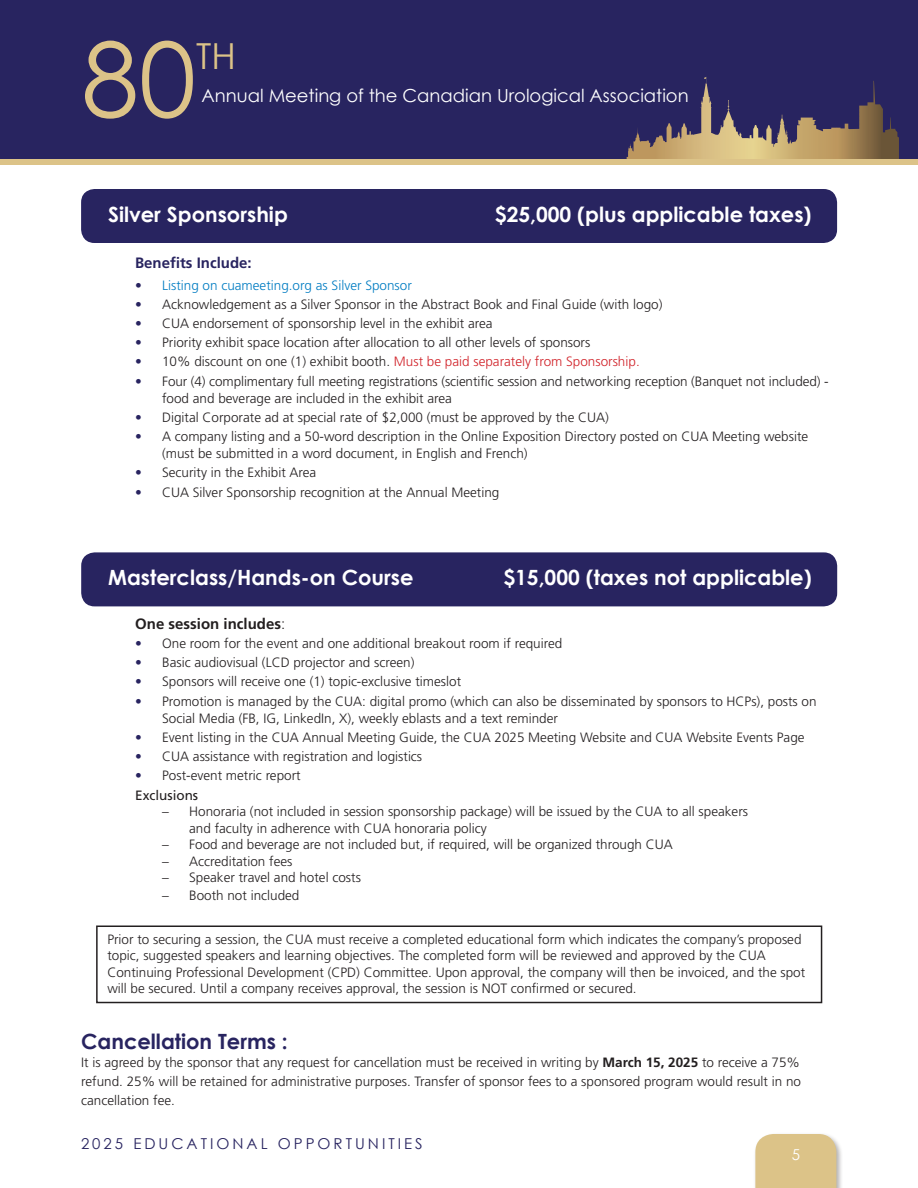
<style>
.page{position:relative;width:918px;height:1188px;background:#fff}
.page>*{position:absolute;margin:0;border:0;box-sizing:border-box;transform-origin:0 0}
.t1{font:103.5px "Century Gothic";color:#dcc388}
.t2{font:35.85px "Century Gothic";color:#dcc388}
.t3{font:700 21px "Century Gothic";color:#fff}
.t4{font:700 21px "Century Gothic";color:#282460}
.t5{font:18px "Century Gothic";color:#fff}
.t6{font:15px "Century Gothic";letter-spacing:.2em;color:#282460}
.t7{font:700 15px "Frutiger";color:#231f20}
.t8{font:700 15px "Frutiger";color:#282460}
.t9{font:15px "Century Gothic";color:#fff}
.t10{font:300 13.5px/16.5px "Frutiger";color:#231f20}
.t11{font:300 13.5px "Frutiger";color:#d1232a}
.t12{font:300 13.5px "Frutiger";color:#007cc2}
.s1{color:#282460}
.s2{color:#231f20}
.s3{font-weight:300}
.s4{font-weight:400}
.s5{font-weight:700}
</style>
<div class="page">
<div style="left:0;top:0;width:918px;height:162px;background:#282460"></div>
<svg style="left:627px;top:77px;width:272px;height:82px"></svg>
<div style="left:754px;top:1132px;width:90px;height:56px;background:#231f20;opacity:.35"></div>
<div style="left:755px;top:1134px;width:81px;height:54px;background:#dcc388"></div>
<div style="left:0;top:159px;width:918px;height:6px;background:#dcc388"></div>
<div style="left:81px;top:189px;width:756px;height:54px;background:#282460;border-radius:14px"></div>
<div style="left:81px;top:552px;width:756px;height:54px;background:#282460;border-radius:14px"></div>
<div style="left:96px;top:926px;width:726px;height:77px;border:2px solid #231f20"></div>
<h1 class="t1" style="left:81px;top:7px;width:116px">80</h1>
<h2 class="t2" style="left:196px;top:31px;width:41px">TH</h2>
<h3 class="t5" style="left:202px;top:83px;width:489px">Annual Meeting of the Canadian Urological Association</h3>
<h3 class="t3" style="left:108px;top:201px;width:181px">Silver Sponsorship</h3>
<h3 class="t3" style="left:495px;top:201px;width:318px">$25,000 (plus applicable taxes)</h3>
<p class="t8" style="left:135px;top:254px;width:118px">Benefits Include:</p>
<p class="t12" style="left:135px;top:278px;width:278px"><span class="s1">•</span> Listing on cuameeting.org as Silver Sponsor</p>
<p class="t10" style="left:135px;top:296px;width:529px"><span class="s1">•</span> Acknowledgement as a Silver Sponsor in the Abstract Book and Final Guide (with logo)</p>
<p class="t10" style="left:135px;top:315px;width:359px"><span class="s1">•</span> CUA endorsement of sponsorship level in the exhibit area</p>
<p class="t10" style="left:135px;top:334px;width:457px"><span class="s1">•</span> Priority exhibit space location after allocation to all other levels of sponsors</p>
<p class="t11" style="left:135px;top:354px;width:506px"><span class="s1">•</span> <span class="s2">10% discount on one (1) exhibit booth.</span> Must be paid separately from Sponsorship.</p>
<p class="t10" style="left:162px;top:372px;width:668px;line-height:17.2px;text-indent:-27px"><span class="s1">•</span> Four (4) complimentary full meeting registrations (scientific session and networking reception (Banquet not included) - food and beverage are included in the exhibit area</p>
<p class="t10" style="left:135px;top:409px;width:475px"><span class="s1">•</span> Digital Corporate ad at special rate of $2,000 (must be approved by the CUA)</p>
<p class="t10" style="left:162px;top:428px;width:648px;line-height:17.2px;text-indent:-27px"><span class="s1">•</span> A company listing and a 50-word description in the Online Exposition Directory posted on CUA Meeting website (must be submitted in a word document, in English and French)</p>
<p class="t10" style="left:135px;top:465px;width:183px"><span class="s1">•</span> Security in the Exhibit Area</p>
<p class="t10" style="left:135px;top:484px;width:366px"><span class="s1">•</span> CUA Silver Sponsorship recognition at the Annual Meeting</p>
<h3 class="t3" style="left:108px;top:564px;width:307px">Masterclass/Hands-on Course</h3>
<h3 class="t3" style="left:503px;top:564px;width:310px">$15,000 (taxes not applicable)</h3>
<p class="t7" style="left:135px;top:615px;width:151px">One session includes<span class="s3">:</span></p>
<p class="t10" style="left:135px;top:635px;width:429px"><span class="s1">•</span> One room for the event and one additional breakout room if required</p>
<p class="t10" style="left:135px;top:654px;width:281px"><span class="s1">•</span> Basic audiovisual (LCD projector and screen)</p>
<p class="t10" style="left:135px;top:674px;width:328px"><span class="s1">•</span> Sponsors will receive one (1) topic-exclusive timeslot</p>
<p class="t10" style="left:162px;top:692px;width:656px;line-height:17.2px;text-indent:-27px"><span class="s1">•</span> Promotion is managed by the CUA: digital promo (which can also be disseminated by sponsors to HCPs), posts on<br>Social Media (FB, IG, LinkedIn, X), weekly eblasts and a text reminder</p>
<p class="t10" style="left:135px;top:729px;width:671px"><span class="s1">•</span> Event listing in the CUA Annual Meeting Guide, the CUA 2025 Meeting Website and CUA Website Events Page</p>
<p class="t10" style="left:135px;top:748px;width:289px"><span class="s1">•</span> CUA assistance with registration and logistics</p>
<p class="t10" style="left:135px;top:766px;width:167px;line-height:19.2px"><span class="s1">•</span> Post-event metric report<br><span class="s4">Exclusions</span></p>
<p class="t10" style="left:189px;top:803px;width:560px;text-indent:-27px">– Honoraria (not included in session sponsorship package) will be issued by the CUA to all speakers and faculty in adherence with CUA honoraria policy</p>
<p class="t10" style="left:162px;top:836px;width:512px">– Food and beverage are not included but, if required, will be organized through CUA</p>
<p class="t10" style="left:162px;top:853px;width:132px">– Accreditation fees</p>
<p class="t10" style="left:162px;top:869px;width:200px">– Speaker travel and hotel costs</p>
<p class="t10" style="left:162px;top:887px;width:139px">– Booth not included</p>
<p class="t10" style="left:107px;top:931px;width:699px">Prior to securing a session, the CUA must receive a completed educational form which indicates the company’s proposed topic, suggested speakers and learning objectives. The completed form will be reviewed and approved by the CUA Continuing Professional Development (CPD) Committee. Upon approval, the company will then be invoiced, and the spot will be secured. Until a company receives approval, the session is NOT confirmed or secured.</p>
<h3 class="t4" style="left:81px;top:1028px;width:208px">Cancellation Terms :</h3>
<p class="t10" style="left:81px;top:1053px;width:721px;line-height:18.8px;text-align:justify">It is agreed by the sponsor that any request for cancellation must be received in writing by <span class="s5">March 15, 2025</span> to receive a 75% refund. 25% will be retained for administrative purposes. Transfer of sponsor fees to a sponsored program would result in no cancellation fee.</p>
<p class="t6" style="left:81px;top:1133px;width:343px">2025 EDUCATIONAL OPPORTUNITIES</p>
<p class="t9" style="left:792px;top:1144px;width:10px">5</p>
</div>
